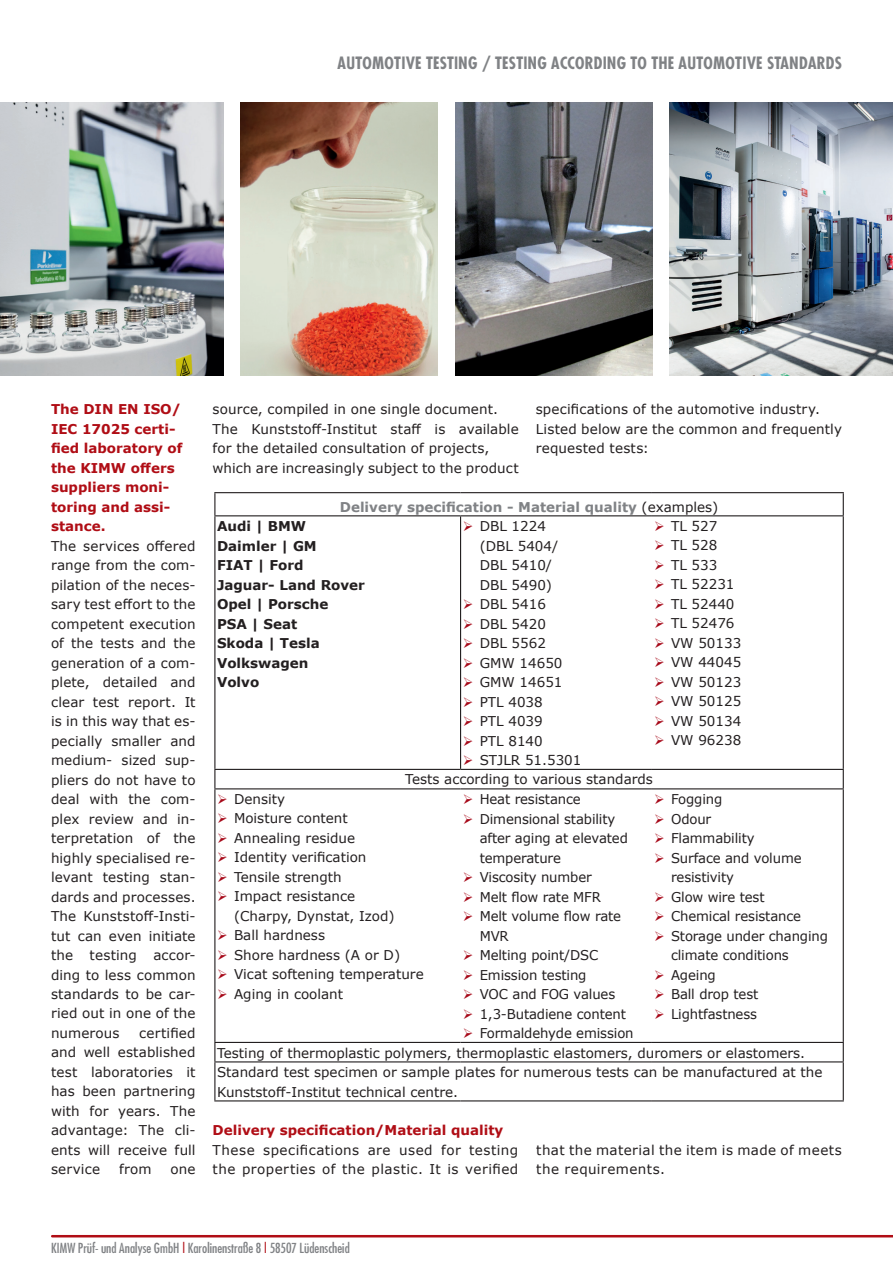
<style>
.page{position:relative;width:893px;height:1263px;background:#fff}
.page>*{position:absolute;margin:0;border:0;box-sizing:border-box;transform-origin:0 0}
.t1{font:700 condensed 16.5px "Futura";letter-spacing:.01em;color:#808285}
.t2{font:13.5px/19.5px "Verdana";color:#231f20}
.t3{font:700 13.5px/19.5px "Verdana";color:#b00d15}
.t4{font:700 13.5px/19.5px "Verdana";color:#231f20}
.t5{font:13.5px/19.5px "Verdana";letter-spacing:.035em;color:#231f20}
.t6{font:condensed 13.5px "Futura";color:#808285}
.t7{font:13.5px/19.5px "Verdana";letter-spacing:.03em;color:#231f20}
.t8{font:700 13.5px "Verdana";color:#808285}
.s1{font-weight:400;color:#231f20}
.s2{color:#a70a1a}
.s3{color:#b00d15}
</style>
<div class="page">
<hr style="left:51px;top:1235px;width:842px;height:2px;background:#b00d15">
<img style="left:0;top:102px;width:223px;height:273px">
<img style="left:240px;top:102px;width:198px;height:273px">
<img style="left:455px;top:102px;width:198px;height:273px">
<img style="left:670px;top:102px;width:223px;height:273px">
<hr style="left:214px;top:492px;width:247px;height:1px;background:#231f20">
<svg style="left:214px;top:493px;width:1px;height:22px"></svg>
<hr style="left:461px;top:492px;width:191px;height:1px;background:#231f20">
<hr style="left:652px;top:492px;width:192px;height:1px;background:#231f20">
<svg style="left:843px;top:493px;width:1px;height:22px"></svg>
<hr style="left:214px;top:515px;width:247px;height:1px;background:#231f20">
<hr style="left:214px;top:516px;width:1px;height:253px;background:#231f20">
<hr style="left:214px;top:769px;width:247px;height:1px;background:#231f20">
<svg style="left:214px;top:770px;width:1px;height:18px"></svg>
<svg style="left:843px;top:770px;width:1px;height:18px"></svg>
<svg style="left:214px;top:1043px;width:1px;height:18px"></svg>
<svg style="left:843px;top:1043px;width:1px;height:18px"></svg>
<hr style="left:214px;top:1061px;width:247px;height:1px;background:#231f20">
<hr style="left:214px;top:1062px;width:1px;height:38px;background:#231f20">
<hr style="left:461px;top:1061px;width:191px;height:1px;background:#231f20">
<hr style="left:652px;top:1061px;width:192px;height:1px;background:#231f20">
<hr style="left:843px;top:1062px;width:1px;height:38px;background:#231f20">
<hr style="left:214px;top:1100px;width:247px;height:1px;background:#231f20">
<hr style="left:461px;top:1100px;width:191px;height:1px;background:#231f20">
<hr style="left:652px;top:1100px;width:192px;height:1px;background:#231f20">
<hr style="left:461px;top:515px;width:191px;height:1px;background:#231f20">
<hr style="left:460px;top:516px;width:1px;height:253px;background:#231f20">
<hr style="left:652px;top:515px;width:192px;height:1px;background:#231f20">
<hr style="left:843px;top:516px;width:1px;height:253px;background:#231f20">
<hr style="left:461px;top:769px;width:191px;height:1px;background:#231f20">
<hr style="left:652px;top:769px;width:192px;height:1px;background:#231f20">
<hr style="left:214px;top:788px;width:247px;height:1px;background:#231f20">
<hr style="left:214px;top:789px;width:1px;height:253px;background:#231f20">
<hr style="left:461px;top:788px;width:191px;height:1px;background:#231f20">
<hr style="left:652px;top:788px;width:192px;height:1px;background:#231f20">
<hr style="left:843px;top:789px;width:1px;height:253px;background:#231f20">
<hr style="left:214px;top:1042px;width:247px;height:1px;background:#231f20">
<hr style="left:461px;top:1042px;width:191px;height:1px;background:#231f20">
<hr style="left:652px;top:1042px;width:192px;height:1px;background:#231f20">
<p class="t1" style="left:338px;top:53px;width:506px">AUTOMOTIVE TESTING / TESTING ACCORDING TO THE AUTOMOTIVE STANDARDS</p>
<p class="t3" style="left:51px;top:399px;width:133px">The DIN EN ISO/<br>IEC 17025 certi&shy;fied laboratory of the KIMW offers suppliers moni&shy;toring and assi&shy;stance.</p>
<p class="t2" style="left:51px;top:536px;width:146px;text-align:justify">The services offered range from the com&shy;pilation of the neces&shy;sary test effort to the competent execution of the tests and the generation of a com&shy;plete, detailed and clear test report. It is in this way that es&shy;pecially smaller and medium- sized sup&shy;pliers do not have to deal with the com&shy;plex review and in&shy;terpretation of the highly specialised re&shy;levant testing stan&shy;dards and processes.<br>The Kunststoff-Insti&shy;tut can even initiate the testing accor&shy;ding to less common standards to be car&shy;ried out in one of the numerous</p>
<p class="t2" style="left:51px;top:1023px;width:146px;text-align:justify;text-indent:88px">certified and well established test laboratories it has been partnering with for years. The advantage: The cli&shy;ents will receive full service</p>
<p class="t2" style="left:119px;top:1160px;width:34px">from</p>
<p class="t2" style="left:171px;top:1160px;width:26px">one</p>
<p class="t2" style="left:213px;top:399px;width:308px">source, compiled in one single document.<br>The Kunststoff-Institut staff is available for the detailed consultation of projects, which are increasingly subject to the product</p>
<p class="t2" style="left:536px;top:399px;width:308px">specifications of the automotive industry.<br>Listed below are the common and frequently requested tests:</p>
<p class="t8" style="left:340px;top:497px;width:380px">Delivery specification - Material quality <span class="s1">(examples)</span></p>
<p class="t4" style="left:217px;top:516px;width:149px">Audi | BMW<br>Daimler | GM<br>FIAT | Ford<br>Jaguar- Land Rover<br>Opel | Porsche<br>PSA | Seat<br>Skoda | Tesla<br>Volkswagen<br>Volvo</p>
<p class="t2" style="left:480px;top:516px;width:80px;text-indent:-17px"><span class="s2">➢</span> DBL 1224 (DBL 5404/<br>DBL 5410/<br>DBL 5490)</p>
<p class="t2" style="left:654px;top:516px;width:65px"><span class="s2">➢</span> TL 527</p>
<p class="t2" style="left:654px;top:536px;width:65px"><span class="s2">➢</span> TL 528</p>
<p class="t2" style="left:654px;top:555px;width:65px"><span class="s2">➢</span> TL 533</p>
<p class="t2" style="left:654px;top:575px;width:82px"><span class="s2">➢</span> TL 52231</p>
<p class="t2" style="left:654px;top:594px;width:82px"><span class="s2">➢</span> TL 52440</p>
<p class="t2" style="left:654px;top:614px;width:82px"><span class="s2">➢</span> TL 52476</p>
<p class="t2" style="left:654px;top:633px;width:89px"><span class="s2">➢</span> VW 50133</p>
<p class="t2" style="left:654px;top:653px;width:89px"><span class="s2">➢</span> VW 44045</p>
<p class="t2" style="left:654px;top:672px;width:89px"><span class="s2">➢</span> VW 50123</p>
<p class="t2" style="left:654px;top:692px;width:89px"><span class="s2">➢</span> VW 50125</p>
<p class="t2" style="left:654px;top:711px;width:89px"><span class="s2">➢</span> VW 50134</p>
<p class="t2" style="left:654px;top:731px;width:89px"><span class="s2">➢</span> VW 96238</p>
<p class="t2" style="left:463px;top:594px;width:85px"><span class="s2">➢</span> DBL 5416</p>
<p class="t2" style="left:463px;top:614px;width:85px"><span class="s2">➢</span> DBL 5420</p>
<p class="t2" style="left:463px;top:633px;width:85px"><span class="s2">➢</span> DBL 5562</p>
<p class="t2" style="left:463px;top:653px;width:101px"><span class="s2">➢</span> GMW 14650</p>
<p class="t2" style="left:463px;top:672px;width:101px"><span class="s2">➢</span> GMW 14651</p>
<p class="t2" style="left:463px;top:692px;width:82px"><span class="s2">➢</span> PTL 4038</p>
<p class="t2" style="left:463px;top:711px;width:82px"><span class="s2">➢</span> PTL 4039</p>
<p class="t2" style="left:463px;top:731px;width:82px"><span class="s2">➢</span> PTL 8140</p>
<p class="t2" style="left:463px;top:750px;width:120px"><span class="s2">➢</span> STJLR 51.5301</p>
<p class="t2" style="left:405px;top:770px;width:249px">Tests according to various standards</p>
<p class="t2" style="left:463px;top:789px;width:120px"><span class="s2">➢</span> Heat resistance</p>
<p class="t2" style="left:480px;top:809px;width:150px;text-indent:-17px"><span class="s2">➢</span> Dimensional stability after aging at elevated temperature</p>
<p class="t2" style="left:463px;top:867px;width:131px"><span class="s2">➢</span> Viscosity number</p>
<p class="t2" style="left:463px;top:887px;width:140px"><span class="s2">➢</span> Melt flow rate MFR</p>
<p class="t2" style="left:480px;top:906px;width:143px;text-indent:-17px"><span class="s2">➢</span> Melt volume flow rate<br>MVR</p>
<p class="t2" style="left:463px;top:945px;width:137px"><span class="s2">➢</span> Melting point/DSC</p>
<p class="t2" style="left:463px;top:965px;width:125px"><span class="s2">➢</span> Emission testing</p>
<p class="t2" style="left:463px;top:984px;width:154px"><span class="s2">➢</span> VOC and FOG values</p>
<p class="t2" style="left:463px;top:1004px;width:165px"><span class="s2">➢</span> 1,3-Butadiene content</p>
<p class="t2" style="left:463px;top:1023px;width:172px"><span class="s2">➢</span> Formaldehyde emission</p>
<p class="t2" style="left:217px;top:789px;width:69px"><span class="s2">➢</span> Density</p>
<p class="t2" style="left:217px;top:809px;width:132px"><span class="s2">➢</span> Moisture content</p>
<p class="t2" style="left:217px;top:828px;width:140px"><span class="s2">➢</span> Annealing residue</p>
<p class="t2" style="left:217px;top:848px;width:151px"><span class="s2">➢</span> Identity verification</p>
<p class="t2" style="left:217px;top:867px;width:126px"><span class="s2">➢</span> Tensile strength</p>
<p class="t2" style="left:234px;top:887px;width:162px;text-indent:-17px"><span class="s2">➢</span> Impact resistance (Charpy, Dynstat, Izod)</p>
<p class="t2" style="left:217px;top:926px;width:110px"><span class="s2">➢</span> Ball hardness</p>
<p class="t2" style="left:217px;top:945px;width:185px"><span class="s2">➢</span> Shore hardness (A or D)</p>
<p class="t2" style="left:217px;top:964px;width:208px"><span class="s2">➢</span> Vicat softening temperature</p>
<p class="t2" style="left:217px;top:984px;width:128px"><span class="s2">➢</span> Aging in coolant</p>
<p class="t2" style="left:654px;top:789px;width:70px"><span class="s2">➢</span> Fogging</p>
<p class="t2" style="left:654px;top:809px;width:59px"><span class="s2">➢</span> Odour</p>
<p class="t2" style="left:654px;top:828px;width:102px"><span class="s2">➢</span> Flammability</p>
<p class="t2" style="left:671px;top:848px;width:132px;text-indent:-17px"><span class="s2">➢</span> Surface and volume resistivity</p>
<p class="t2" style="left:654px;top:887px;width:112px"><span class="s2">➢</span> Glow wire test</p>
<p class="t2" style="left:654px;top:906px;width:148px"><span class="s2">➢</span> Chemical resistance</p>
<p class="t2" style="left:671px;top:926px;width:158px;text-indent:-17px"><span class="s2">➢</span> Storage under changing climate conditions</p>
<p class="t2" style="left:654px;top:965px;width:63px"><span class="s2">➢</span> Ageing</p>
<p class="t2" style="left:654px;top:984px;width:106px"><span class="s2">➢</span> Ball drop test</p>
<p class="t2" style="left:654px;top:1004px;width:105px"><span class="s2">➢</span> Lightfastness</p>
<p class="t2" style="left:217px;top:1043px;width:607px">Testing of thermoplastic polymers, thermoplastic elastomers, duromers or elastomers.<br>Standard test specimen or sample plates for numerous tests can be manufactured at the<br>Kunststoff-Institut technical centre.</p>
<p class="t3" style="left:213px;top:1120px;width:292px">Delivery specification/Material quality</p>
<p class="t5" style="left:213px;top:1140px;width:307px">These specifications are used for testing the properties of the plastic. It is verified</p>
<p class="t7" style="left:536px;top:1140px;width:307px">that the material the item is made of meets the requirements.</p>
<p class="t6" style="left:51px;top:1239px;width:300px">KIMW Prüf- und Analyse GmbH <span class="s3">|</span> Karolinenstraße 8 <span class="s3">|</span> 58507 Lüdenscheid</p>
</div>
